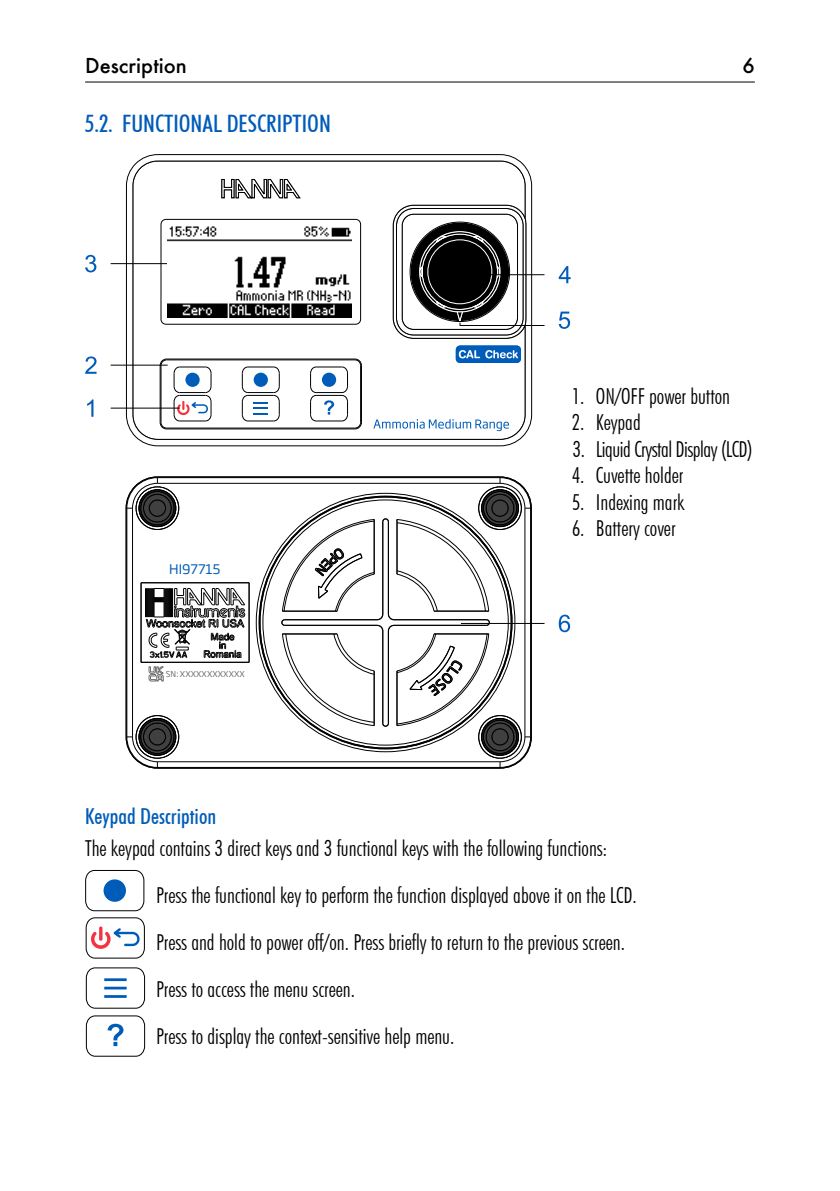
<style>
.page{position:relative;width:840px;height:1191px;background:#fff}
.page>*{position:absolute;margin:0;border:0;box-sizing:border-box;transform-origin:0 0}
.t1{font:500 condensed 24px "Futura BT";color:#005cb9}
.t2{font:300 condensed 22px/47px "Futura BT";color:#000}
.t3{font:300 condensed 22px "Futura BT";letter-spacing:-.02em;color:#000}
.t4{font:500 condensed 22px "Futura BT";color:#005cb9}
.t5{font:500 20px "Futura";color:#000}
.t6{font:13px "Soho Gothic Pro";color:#005cb9}
.t7{font:8px "Soho Gothic Pro";color:#6d6e70}
</style>
<div class="page">
<hr style="left:85px;top:82px;width:669px;height:1px;background:#000">
<svg style="left:126px;top:154px;width:406px;height:292px"></svg>
<hr style="left:160px;top:365px;width:1px;height:57px;background:#000">
<hr style="left:167px;top:359px;width:188px;height:1px;background:#000">
<hr style="left:167px;top:428px;width:188px;height:1px;background:#000">
<hr style="left:360px;top:365px;width:1px;height:57px;background:#000">
<svg style="left:161px;top:422px;width:6px;height:6px"></svg>
<svg style="left:161px;top:360px;width:6px;height:5px"></svg>
<svg style="left:354px;top:360px;width:6px;height:6px"></svg>
<svg style="left:354px;top:422px;width:6px;height:6px"></svg>
<svg style="left:310px;top:367px;width:38px;height:54px"></svg>
<svg style="left:242px;top:367px;width:38px;height:54px"></svg>
<svg style="left:174px;top:367px;width:37px;height:54px"></svg>
<div style="left:455px;top:345px;width:65px;height:18px;background:#005cb9;border-radius:4px"></div>
<svg style="left:458px;top:350px;width:59px;height:8px"></svg>
<div style="left:136px;top:486px;width:43px;height:44px;border:1px solid #000;border-radius:50%"></div>
<div style="left:136px;top:715px;width:43px;height:43px;border:1px solid #000;border-radius:50%"></div>
<hr style="left:132px;top:508px;width:1px;height:229px;background:#000">
<hr style="left:157px;top:483px;width:342px;height:1px;background:#000">
<hr style="left:157px;top:761px;width:342px;height:1px;background:#000">
<hr style="left:157px;top:477px;width:342px;height:1px;background:#000">
<hr style="left:157px;top:767px;width:342px;height:1px;background:#000">
<hr style="left:157px;top:768px;width:342px;height:1px;background:#000">
<hr style="left:157px;top:476px;width:342px;height:1px;background:#000">
<hr style="left:126px;top:508px;width:1px;height:229px;background:#000">
<svg style="left:126px;top:718px;width:50px;height:50px"></svg>
<svg style="left:126px;top:476px;width:50px;height:51px"></svg>
<svg style="left:281px;top:476px;width:250px;height:292px"></svg>
<svg style="left:87px;top:399px;width:6px;height:18px"></svg>
<svg style="left:85px;top:356px;width:11px;height:18px"></svg>
<svg style="left:85px;top:255px;width:11px;height:17px"></svg>
<hr style="left:111px;top:263px;width:71px;height:1px;background:#000">
<hr style="left:111px;top:365px;width:56px;height:1px;background:#000">
<hr style="left:111px;top:408px;width:69px;height:1px;background:#000">
<svg style="left:558px;top:266px;width:12px;height:17px"></svg>
<hr style="left:460px;top:274px;width:84px;height:1px;background:#000">
<svg style="left:558px;top:311px;width:12px;height:18px"></svg>
<hr style="left:460px;top:325px;width:84px;height:1px;background:#000">
<svg style="left:392px;top:205px;width:134px;height:134px"></svg>
<svg style="left:558px;top:614px;width:12px;height:18px"></svg>
<hr style="left:460px;top:623px;width:84px;height:1px;background:#000">
<svg style="left:373px;top:419px;width:135px;height:12px"></svg>
<img style="left:167px;top:225px;width:185px;height:93px">
<svg style="left:141px;top:582px;width:109px;height:99px"></svg>
<svg style="left:85px;top:870px;width:59px;height:41px"></svg>
<div style="left:103px;top:879px;width:23px;height:22px;background:#005cb9;border-radius:50%"></div>
<svg style="left:86px;top:917px;width:59px;height:41px"></svg>
<svg style="left:86px;top:967px;width:59px;height:41px"></svg>
<hr style="left:104px;top:995px;width:23px;height:3px;background:#005cb9">
<hr style="left:104px;top:986px;width:23px;height:3px;background:#005cb9">
<hr style="left:104px;top:978px;width:23px;height:3px;background:#005cb9">
<svg style="left:86px;top:1015px;width:59px;height:41px"></svg>
<p class="t5" style="left:85px;top:52px;width:103px">Description</p>
<p class="t5" style="left:742px;top:52px;width:14px">6</p>
<p class="t1" style="left:85px;top:109px;width:247px">5.2. FUNCTIONAL DESCRIPTION</p>
<p class="t6" style="left:169px;top:559px;width:53px">HI97715</p>
<p class="t7" style="left:166px;top:667px;width:80px">SN: XXXXXXXXXXXX</p>
<p class="t2" style="left:571px;top:372px;width:160px">1. ON/OFF power button</p>
<p class="t2" style="left:571px;top:399px;width:70px">2. Keypad</p>
<p class="t3" style="left:572px;top:435px;width:181px">3. Liquid Crystal Display (LCD)</p>
<p class="t2" style="left:571px;top:451px;width:113px">4. Cuvette holder</p>
<p class="t2" style="left:571px;top:478px;width:114px">5. Indexing mark</p>
<p class="t2" style="left:571px;top:504px;width:105px">6. Battery cover</p>
<p class="t4" style="left:85px;top:802px;width:132px">Keypad Description</p>
<p class="t2" style="left:156px;top:824px;width:481px;text-indent:-71px">The keypad contains 3 direct keys and 3 functional keys with the following functions:<br>Press the functional key to perform the function displayed above it on the LCD.<br>Press and hold to power off/on. Press briefly to return to the previous screen.<br>Press to access the menu screen.<br>Press to display the context-sensitive help menu.</p>
</div>
